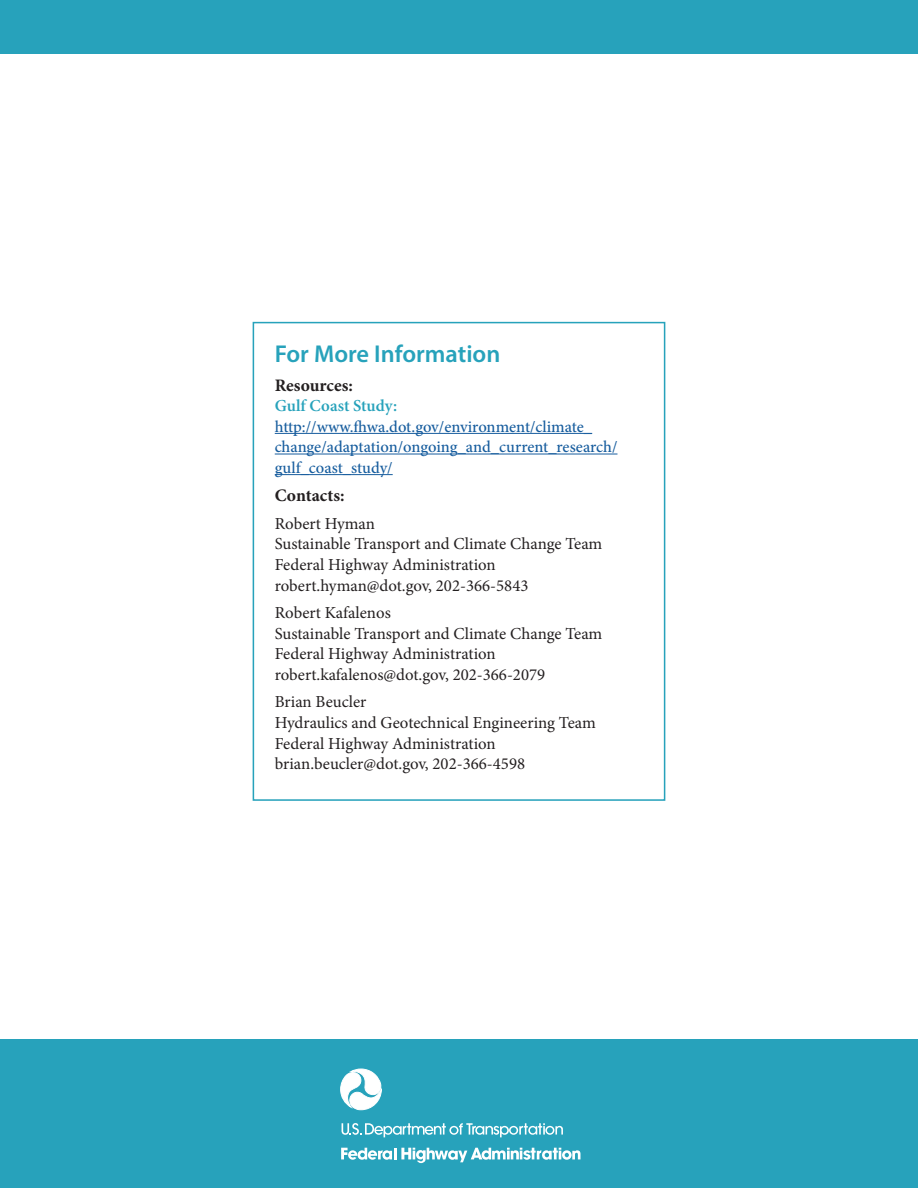
<style>
.page{position:relative;width:918px;height:1188px;background:#fff}
.page>*{position:absolute;margin:0;border:0;box-sizing:border-box;transform-origin:0 0}
.t1{font:600 24.45px "Myriad Pro";color:#27a2bb}
.t2{font:700 17.55px "Minion Pro";color:#231f20}
.t3{font:16.8px/20.5px "Minion Pro";color:#231f20}
.t4{font:600 16.8px "Minion Pro";color:#27a2bb}
.t5{font:500 16.5px/20.5px "Minion Pro";letter-spacing:-.005em;color:#175d9e}
</style>
<div class="page">
<div style="left:0;top:0;width:918px;height:54px;background:#27a2bb"></div>
<div style="left:0;top:1040px;width:918px;height:148px;background:#27a2bb"></div>
<svg style="left:342px;top:1123px;width:221px;height:14px"></svg>
<svg style="left:341px;top:1148px;width:239px;height:15px"></svg>
<svg style="left:340px;top:1069px;width:42px;height:41px"></svg>
<hr style="left:275px;top:433px;width:317px;height:1px;background:#175d9e">
<hr style="left:275px;top:454px;width:342px;height:1px;background:#175d9e">
<hr style="left:275px;top:474px;width:118px;height:1px;background:#175d9e">
<div style="left:253px;top:322px;width:412px;height:479px;border:2px solid #27a2bb"></div>
<h1 class="t1" style="left:275px;top:339px;width:227px">For More Information</h1>
<p class="t2" style="left:275px;top:373px;width:80px">Resources:</p>
<p class="t4" style="left:275px;top:394px;width:124px">Gulf Coast Study:</p>
<p class="t5" style="left:275px;top:416px;width:344px">http://www.fhwa.dot.gov/environment/climate_ change/adaptation/ongoing_and_current_research/ gulf_coast_study/</p>
<p class="t2" style="left:275px;top:483px;width:71px">Contacts:</p>
<p class="t3" style="left:275px;top:513px;width:329px">Robert Hyman<br>Sustainable Transport and Climate Change Team Federal Highway Administration robert.hyman@dot.gov, 202-366-5843</p>
<p class="t3" style="left:275px;top:602px;width:329px">Robert Kafalenos<br>Sustainable Transport and Climate Change Team Federal Highway Administration robert.kafalenos@dot.gov, 202-366-2079</p>
<p class="t3" style="left:275px;top:692px;width:323px">Brian Beucler<br>Hydraulics and Geotechnical Engineering Team Federal Highway Administration brian.beucler@dot.gov, 202-366-4598</p>
</div>
